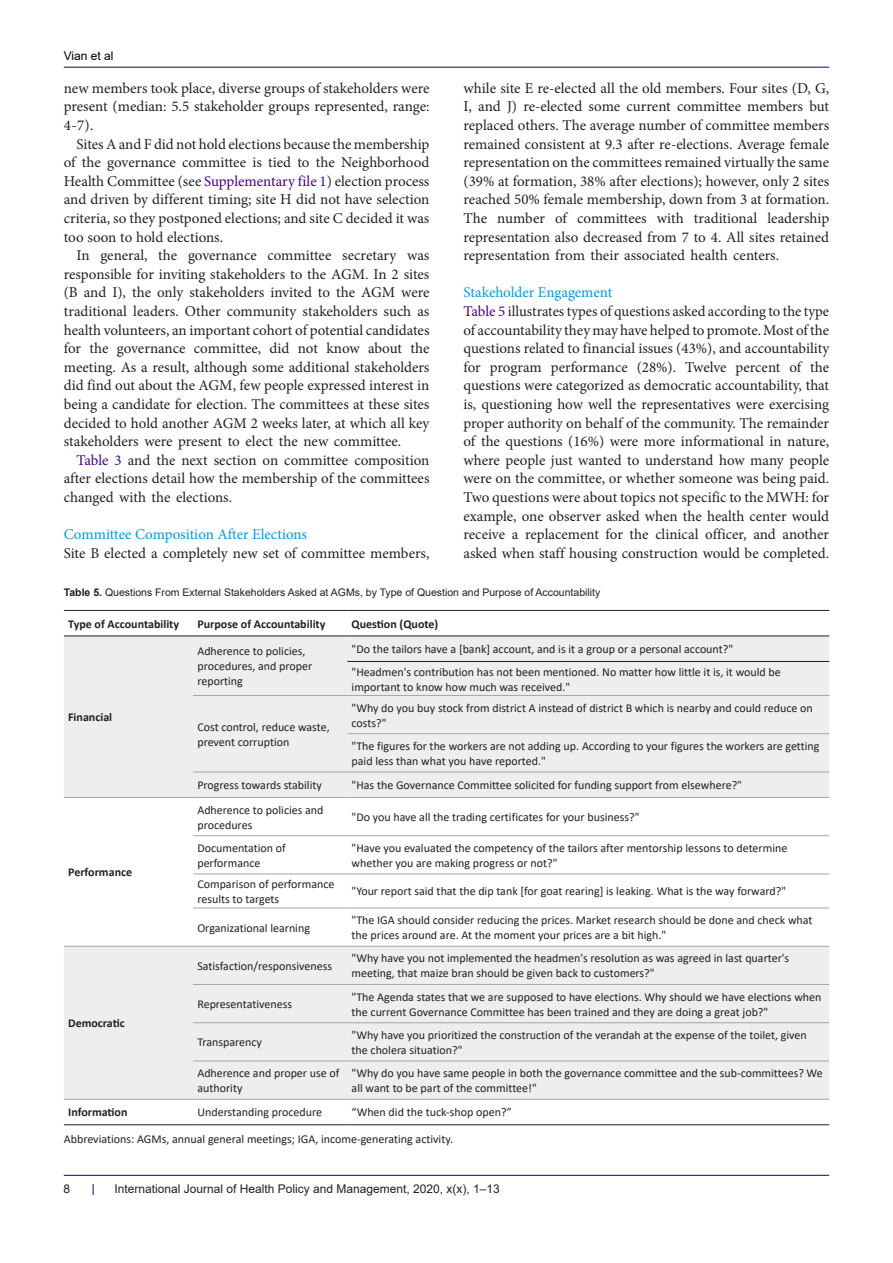
<style>
.page{position:relative;width:893px;height:1263px;background:#fff}
.page>*{position:absolute;margin:0;border:0;box-sizing:border-box;transform-origin:0 0}
.t1{font:15px/18.6px "Minion Pro";color:#231f20;text-align:justify}
.t2{font:15px "Minion Pro";color:#0099e5}
.List_Paragraph{font:12px/15px "Calibri";color:#231f20}
.t3{font:700 12px "Calibri";color:#231f20}
.t4{font:12px "Arial";color:#231f20}
.t5{font:12px "Arial";color:#000001}
.t6{font:10.5px "Arial";color:#231f20}
.s1{color:#4b0082}
.s2{font-weight:700}
</style>
<div class="page">
<hr style="left:64px;top:67px;width:765px;height:1px;background:#190066">
<hr style="left:64px;top:1175px;width:765px;height:1px;background:#190066">
<svg style="left:64px;top:636px;width:765px;height:463px;fill:#eee"></svg>
<hr style="left:64px;top:610px;width:129px;height:1px;background:#231f20">
<hr style="left:193px;top:610px;width:154px;height:1px;background:#231f20">
<hr style="left:347px;top:610px;width:482px;height:1px;background:#231f20">
<hr style="left:64px;top:635px;width:129px;height:1px;background:#231f20">
<hr style="left:193px;top:635px;width:154px;height:1px;background:#231f20">
<hr style="left:347px;top:635px;width:482px;height:1px;background:#231f20">
<hr style="left:347px;top:661px;width:482px;height:1px;background:#231f20">
<hr style="left:64px;top:1124px;width:129px;height:1px;background:#231f20">
<hr style="left:193px;top:1124px;width:154px;height:1px;background:#231f20">
<hr style="left:347px;top:1124px;width:482px;height:1px;background:#231f20">
<hr style="left:193px;top:695px;width:154px;height:1px;background:#a6a6a6">
<hr style="left:347px;top:695px;width:482px;height:1px;background:#a6a6a6">
<hr style="left:347px;top:733px;width:482px;height:1px;background:#a6a6a6">
<hr style="left:193px;top:772px;width:154px;height:1px;background:#a6a6a6">
<hr style="left:347px;top:772px;width:482px;height:1px;background:#a6a6a6">
<hr style="left:64px;top:797px;width:129px;height:1px;background:#a6a6a6">
<hr style="left:193px;top:797px;width:154px;height:1px;background:#a6a6a6">
<hr style="left:347px;top:797px;width:482px;height:1px;background:#a6a6a6">
<hr style="left:193px;top:835px;width:154px;height:1px;background:#a6a6a6">
<hr style="left:347px;top:835px;width:482px;height:1px;background:#a6a6a6">
<hr style="left:193px;top:874px;width:154px;height:1px;background:#a6a6a6">
<hr style="left:347px;top:874px;width:482px;height:1px;background:#a6a6a6">
<hr style="left:193px;top:908px;width:154px;height:1px;background:#a6a6a6">
<hr style="left:347px;top:908px;width:482px;height:1px;background:#a6a6a6">
<hr style="left:64px;top:946px;width:129px;height:1px;background:#a6a6a6">
<hr style="left:193px;top:946px;width:154px;height:1px;background:#a6a6a6">
<hr style="left:347px;top:946px;width:482px;height:1px;background:#a6a6a6">
<hr style="left:193px;top:984px;width:154px;height:1px;background:#a6a6a6">
<hr style="left:347px;top:984px;width:482px;height:1px;background:#a6a6a6">
<hr style="left:193px;top:1022px;width:154px;height:1px;background:#a6a6a6">
<hr style="left:347px;top:1022px;width:482px;height:1px;background:#a6a6a6">
<hr style="left:193px;top:1061px;width:154px;height:1px;background:#a6a6a6">
<hr style="left:347px;top:1061px;width:482px;height:1px;background:#a6a6a6">
<hr style="left:64px;top:1099px;width:129px;height:1px;background:#a6a6a6">
<hr style="left:193px;top:1099px;width:154px;height:1px;background:#a6a6a6">
<hr style="left:347px;top:1099px;width:482px;height:1px;background:#a6a6a6">
<p class="t5" style="left:64px;top:48px;width:51px">Vian et al</p>
<p class="t1" style="left:64px;top:79px;width:367px">new members took place, diverse groups of stakeholders were present (median: 5.5 stakeholder groups represented, range:<br>4-7).</p>
<p class="t1" style="left:64px;top:135px;width:367px;text-indent:13px">Sites A and F did not hold elections because the membership of the governance committee is tied to the Neighborhood Health Committee (see <span class="s1">Supplementary file 1</span>) election process and driven by different timing; site H did not have selection criteria, so they postponed elections; and site C decided it was too soon to hold elections.</p>
<p class="t1" style="left:64px;top:246px;width:367px;text-indent:13px">In general, the governance committee secretary was responsible for inviting stakeholders to the AGM. In 2 sites (B and I), the only stakeholders invited to the AGM were traditional leaders. Other community stakeholders such as health volunteers, an important cohort of potential candidates for the governance committee, did not know about the meeting. As a result, although some additional stakeholders did find out about the AGM, few people expressed interest in being a candidate for election. The committees at these sites decided to hold another AGM 2 weeks later, at which all key stakeholders were present to elect the new committee.</p>
<p class="t1" style="left:64px;top:451px;width:367px;text-indent:13px"><span class="s1">Table 3</span> and the next section on committee composition after elections detail how the membership of the committees changed with the elections.</p>
<p class="t2" style="left:64px;top:524px;width:245px">Committee Composition After Elections</p>
<p class="t1" style="left:64px;top:544px;width:367px">Site B elected a completely new set of committee members,</p>
<p class="t1" style="left:463px;top:79px;width:367px">while site E re-elected all the old members. Four sites (D, G, I, and J) re-elected some current committee members but replaced others. The average number of committee members remained consistent at 9.3 after re-elections. Average female representation on the committees remained virtually the same (39% at formation, 38% after elections); however, only 2 sites reached 50% female membership, down from 3 at formation.<br>The number of committees with traditional leadership representation also decreased from 7 to 4. All sites retained representation from their associated health centers.</p>
<p class="t2" style="left:463px;top:283px;width:150px">Stakeholder Engagement</p>
<p class="t1" style="left:463px;top:302px;width:367px"><span class="s1">Table 5</span> illustrates types of questions asked according to the type of accountability they may have helped to promote.Most of the questions related to financial issues (43%), and accountability for program performance (28%). Twelve percent of the questions were categorized as democratic accountability, that is, questioning how well the representatives were exercising proper authority on behalf of the community. The remainder of the questions (16%) were more informational in nature, where people just wanted to understand how many people were on the committee, or whether someone was being paid.<br>Two questions were about topics not specific to the MWH: for example, one observer asked when the health center would receive a replacement for the clinical officer, and another asked when staff housing construction would be completed.</p>
<p class="t6" style="left:64px;top:585px;width:538px"><span class="s2">Table 5.</span> Questions From External Stakeholders Asked at AGMs, by Type of Question and Purpose of Accountability</p>
<p class="t3" style="left:68px;top:615px;width:113px">Type of Accountability</p>
<p class="t3" style="left:197px;top:615px;width:130px">Purpose of Accountability</p>
<p class="t3" style="left:352px;top:615px;width:88px">Question (Quote)</p>
<p class="t3" style="left:68px;top:709px;width:46px">Financial</p>
<p class="t3" style="left:68px;top:864px;width:66px">Performance</p>
<p class="t3" style="left:68px;top:1015px;width:58px">Democratic</p>
<p class="List_Paragraph" style="left:197px;top:643px;width:116px">Adherence to policies, procedures, and proper reporting</p>
<p class="List_Paragraph" style="left:352px;top:641px;width:383px">"Do the tailors have a [bank] account, and is it a group or a personal account?"</p>
<p class="List_Paragraph" style="left:352px;top:664px;width:431px">"Headmen's contribution has not been mentioned. No matter how little it is, it would be important to know how much was received."</p>
<p class="List_Paragraph" style="left:197px;top:719px;width:134px">Cost control, reduce waste, prevent corruption</p>
<p class="List_Paragraph" style="left:352px;top:700px;width:463px">"Why do you buy stock from district A instead of district B which is nearby and could reduce on costs?"</p>
<p class="List_Paragraph" style="left:352px;top:738px;width:469px">"The figures for the workers are not adding up. According to your figures the workers are getting paid less than what you have reported."</p>
<p class="List_Paragraph" style="left:197px;top:777px;width:126px">Progress towards stability</p>
<p class="List_Paragraph" style="left:352px;top:777px;width:392px">"Has the Governance Committee solicited for funding support from elsewhere?"</p>
<p class="List_Paragraph" style="left:197px;top:802px;width:128px">Adherence to policies and procedures</p>
<p class="List_Paragraph" style="left:352px;top:809px;width:289px">"Do you have all the trading certificates for your business?"</p>
<p class="List_Paragraph" style="left:197px;top:840px;width:90px">Documentation of performance</p>
<p class="List_Paragraph" style="left:352px;top:840px;width:437px">"Have you evaluated the competency of the tailors after mentorship lessons to determine whether you are making progress or not?"</p>
<p class="List_Paragraph" style="left:197px;top:876px;width:139px">Comparison of performance results to targets</p>
<p class="List_Paragraph" style="left:352px;top:884px;width:436px">"Your report said that the dip tank [for goat rearing] is leaking. What is the way forward?"</p>
<p class="List_Paragraph" style="left:197px;top:920px;width:114px">Organizational learning</p>
<p class="List_Paragraph" style="left:352px;top:912px;width:462px">"The IGA should consider reducing the prices. Market research should be done and check what the prices around are. At the moment your prices are a bit high."</p>
<p class="List_Paragraph" style="left:197px;top:958px;width:136px">Satisfaction/responsiveness</p>
<p class="List_Paragraph" style="left:352px;top:950px;width:439px">"Why have you not implemented the headmen's resolution as was agreed in last quarter's meeting, that maize bran should be given back to customers?"</p>
<p class="List_Paragraph" style="left:197px;top:996px;width:96px">Representativeness</p>
<p class="List_Paragraph" style="left:352px;top:989px;width:471px">"The Agenda states that we are supposed to have elections. Why should we have elections when the current Governance Committee has been trained and they are doing a great job?"</p>
<p class="List_Paragraph" style="left:197px;top:1034px;width:66px">Transparency</p>
<p class="List_Paragraph" style="left:352px;top:1027px;width:457px">"Why have you prioritized the construction of the verandah at the expense of the toilet, given the cholera situation?"</p>
<p class="List_Paragraph" style="left:197px;top:1065px;width:144px">Adherence and proper use of authority</p>
<p class="List_Paragraph" style="left:352px;top:1065px;width:473px">"Why do you have same people in both the governance committee and the sub-committees? We all want to be part of the committee!"</p>
<p class="t3" style="left:68px;top:1104px;width:61px">Information</p>
<p class="List_Paragraph" style="left:197px;top:1104px;width:126px">Understanding procedure</p>
<p class="List_Paragraph" style="left:352px;top:1104px;width:162px">“When did the tuck-shop open?”</p>
<p class="List_Paragraph" style="left:64px;top:1131px;width:391px">Abbreviations: AGMs, annual general meetings; IGA, income-generating activity.</p>
<p class="t4" style="left:64px;top:1180px;width:8px">8</p>
<p class="t4" style="left:114px;top:1180px;width:387px">International Journal of Health Policy and Management, 2020, x(x), 1–13</p>
</div>
